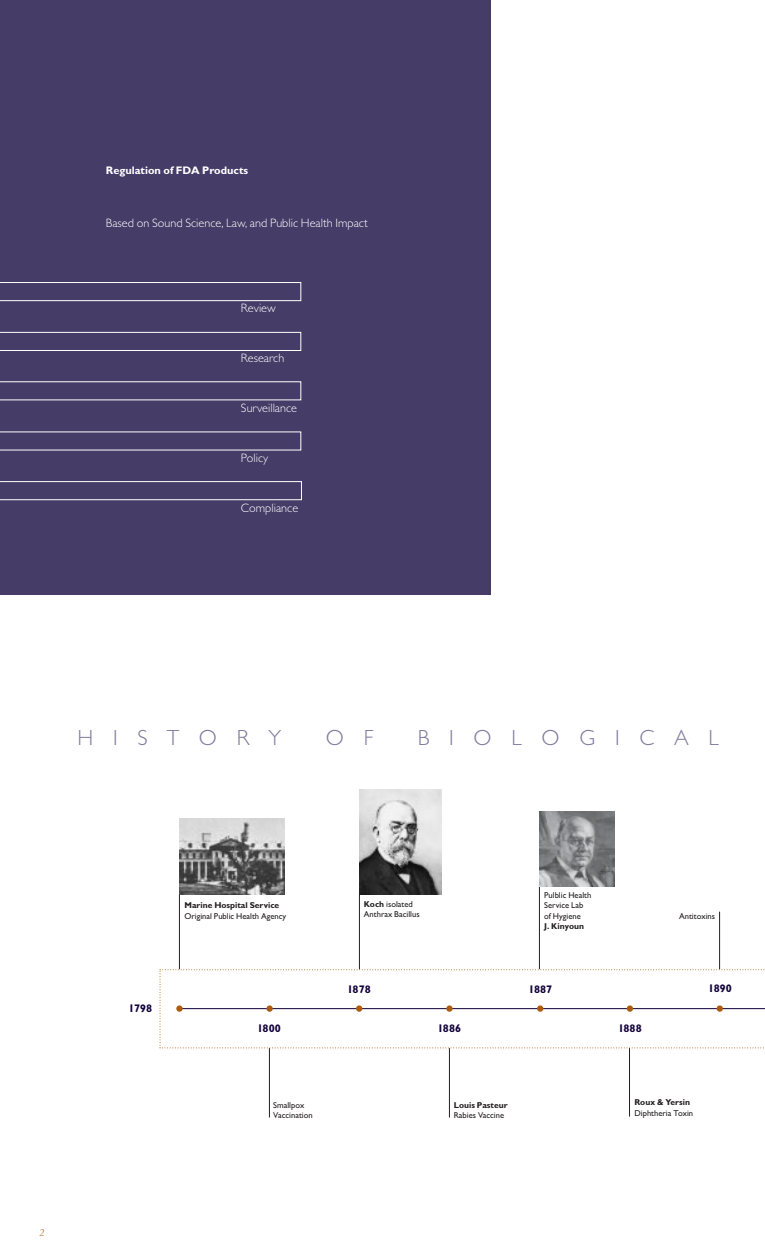
<style>
.page{position:relative;width:765px;height:1260px;background:#fff}
.page>*{position:absolute;margin:0;border:0;box-sizing:border-box;transform-origin:0 0}
.t1{font:22.5px "Gill M Lgt";letter-spacing:.88em;color:#807b9e}
.t2{font:12.5px "Gill M Lgt";color:#fff}
.t3{font:11.25px "Gill M Bld";color:#12003a}
.t4{font:11.25px "Gill M Bld";color:#fff}
.t5{font:italic 11.25px "Centaur";color:#ad5c0f}
.t6{font:8.75px/10.5px "Gill M Rgl";color:#231f20}
.t7{font:8.75px "Gill M Bld";color:#231f20}
.s1{font-family:"Gill M Bld"}
</style>
<div class="page">
<div style="left:0;top:0;width:491px;height:595px;background:#453c67"></div>
<svg style="left:0;top:282px;width:302px;height:218px"></svg>
<hr style="left:539px;top:885px;width:1px;height:84px;background:#231f20">
<svg style="left:160px;top:969px;width:605px;height:80px"></svg>
<hr style="left:181px;top:1008px;width:584px;height:1px;background:#12003a">
<svg style="left:266px;top:1005px;width:7px;height:7px"></svg>
<svg style="left:446px;top:1005px;width:7px;height:7px"></svg>
<svg style="left:176px;top:1005px;width:7px;height:7px"></svg>
<div style="left:356px;top:1005px;width:6px;height:7px;background:#ad5c0f;border-radius:50%"></div>
<div style="left:162px;top:984px;width:36px;height:15px;background:#fff"></div>
<div style="left:251px;top:1024px;width:36px;height:14px;background:#fff"></div>
<div style="left:341px;top:984px;width:36px;height:14px;background:#fff"></div>
<div style="left:431px;top:1024px;width:36px;height:14px;background:#fff"></div>
<img style="left:179px;top:819px;width:106px;height:76px">
<img style="left:359px;top:789px;width:83px;height:105px">
<hr style="left:269px;top:1048px;width:1px;height:70px;background:#231f20">
<hr style="left:359px;top:894px;width:1px;height:75px;background:#231f20">
<hr style="left:719px;top:912px;width:1px;height:57px;background:#231f20">
<hr style="left:179px;top:894px;width:1px;height:75px;background:#231f20">
<hr style="left:449px;top:1048px;width:1px;height:70px;background:#231f20">
<hr style="left:629px;top:1048px;width:1px;height:69px;background:#231f20">
<div style="left:537px;top:1005px;width:6px;height:7px;background:#ad5c0f;border-radius:50%"></div>
<div style="left:523px;top:984px;width:35px;height:14px;background:#fff"></div>
<div style="left:627px;top:1005px;width:6px;height:7px;background:#ad5c0f;border-radius:50%"></div>
<div style="left:612px;top:1023px;width:36px;height:15px;background:#fff"></div>
<div style="left:717px;top:1005px;width:6px;height:7px;background:#ad5c0f;border-radius:50%"></div>
<div style="left:702px;top:984px;width:36px;height:14px;background:#fff"></div>
<img style="left:539px;top:811px;width:75px;height:75px">
<p class="t4" style="left:106px;top:166px;width:144px">Regulation of FDA Products</p>
<h2 class="t2" style="left:106px;top:218px;width:263px">Based on Sound Science, Law, and Public Health Impact</h2>
<h2 class="t2" style="left:241px;top:303px;width:36px">Review</h2>
<h2 class="t2" style="left:241px;top:353px;width:45px">Research</h2>
<h2 class="t2" style="left:241px;top:403px;width:58px">Surveillance</h2>
<h2 class="t2" style="left:241px;top:453px;width:29px">Policy</h2>
<h2 class="t2" style="left:241px;top:503px;width:59px">Compliance</h2>
<h1 class="t1" style="left:77px;top:729px;width:205px">HISTORY</h1>
<h1 class="t1" style="left:326px;top:729px;width:49px">O F</h1>
<h1 class="t1" style="left:418px;top:729px;width:303px">BIOLOGICAL</h1>
<p class="t5" style="left:39px;top:1229px;width:7px">2</p>
<p class="t3" style="left:129px;top:1004px;width:25px">1798</p>
<p class="t6" style="left:364px;top:899px;width:57px"><span class="s1">Koch</span> isolated<br>Anthrax Bacillus</p>
<p class="t6" style="left:544px;top:890px;width:49px">Pulblic Health<br>Service Lab of Hygiene</p>
<p class="t7" style="left:544px;top:923px;width:41px">J. Kinyoun</p>
<p class="t7" style="left:184px;top:902px;width:96px">Marine Hospital Service</p>
<p class="t6" style="left:184px;top:911px;width:103px">Original Public Health Agency</p>
<p class="t6" style="left:679px;top:911px;width:37px">Antitoxins</p>
<p class="t3" style="left:347px;top:985px;width:25px">1878</p>
<p class="t3" style="left:529px;top:985px;width:25px">1887</p>
<p class="t3" style="left:708px;top:984px;width:25px">1890</p>
<p class="t3" style="left:257px;top:1024px;width:25px">1800</p>
<p class="t3" style="left:437px;top:1024px;width:25px">1886</p>
<p class="t3" style="left:618px;top:1024px;width:25px">1888</p>
<p class="t6" style="left:273px;top:1100px;width:41px">Smallpox<br>Vaccination</p>
<p class="t7" style="left:454px;top:1101px;width:55px">Louis Pasteur</p>
<p class="t6" style="left:454px;top:1111px;width:52px">Rabies Vaccine</p>
<p class="t7" style="left:635px;top:1099px;width:57px">Roux &amp; Yersin</p>
<p class="t6" style="left:635px;top:1108px;width:60px">Diphtheria Toxin</p>
</div>
